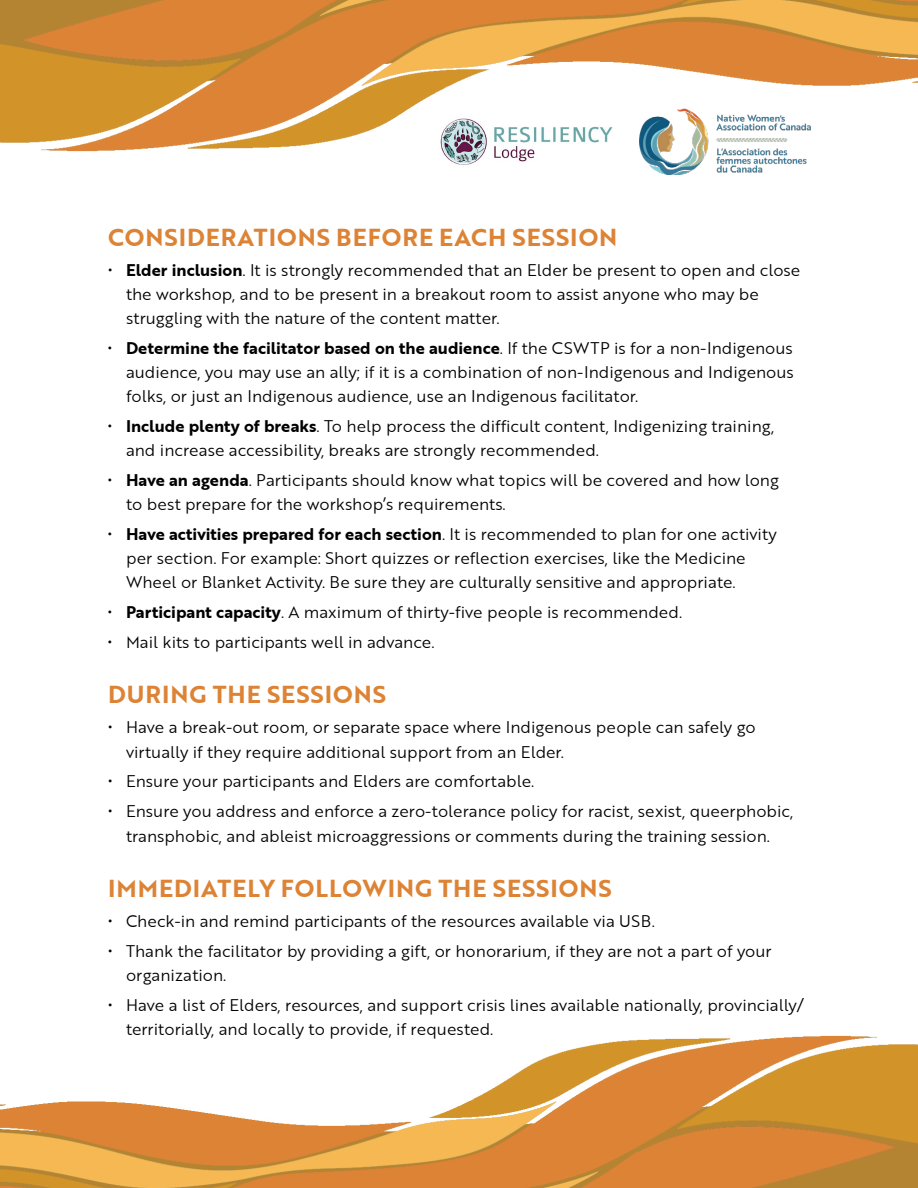
<style>
.page{position:relative;width:918px;height:1188px;background:#fff}
.page>*{position:absolute;margin:0;border:0;box-sizing:border-box;transform-origin:0 0}
.t1{font:24px "Brother 1816 Bold";letter-spacing:.04em;color:#dc8335}
.t2{font:16.5px/24px "Brother 1816 Book";color:#000}
.t3{font:16.5px "Brother 1816 Bold";color:#000}
.s1{font-family:"Brother 1816 Bold"}
.s2{font-family:"Brother 1816 Book"}
</style>
<div class="page">
<img style="left:0;top:0;width:918px;height:152px">
<img style="left:0;top:1035px;width:918px;height:153px">
<img style="left:639px;top:108px;width:171px;height:67px">
<img style="left:434px;top:106px;width:185px;height:59px">
<h1 class="t1" style="left:108px;top:222px;width:511px">CONSIDERATIONS BEFORE EACH SESSION</h1>
<p class="t2" style="left:126px;top:258px;width:676px;text-indent:-18px">• <span class="s1">Elder inclusion</span>. It is strongly recommended that an Elder be present to open and close the workshop, and to be present in a breakout room to assist anyone who may be struggling with the nature of the content matter.</p>
<p class="t3" style="left:108px;top:338px;width:686px"><span class="s2">•</span> Determine the facilitator based on the audience<span class="s2">. If the CSWTP is for a non-Indigenous</span></p>
<p class="t2" style="left:126px;top:360px;width:669px">audience, you may use an ally; if it is a combination of non-Indigenous and Indigenous folks, or just an Indigenous audience, use an Indigenous facilitator.</p>
<p class="t2" style="left:126px;top:414px;width:650px;text-indent:-18px">• <span class="s1">Include plenty of breaks</span>. To help process the difficult content, Indigenizing training, and increase accessibility, breaks are strongly recommended.</p>
<p class="t2" style="left:126px;top:468px;width:654px;text-indent:-18px">• <span class="s1">Have an agenda</span>. Participants should know what topics will be covered and how long to best prepare for the workshop’s requirements.</p>
<p class="t2" style="left:126px;top:522px;width:652px;text-indent:-18px">• <span class="s1">Have activities prepared for each section</span>. It is recommended to plan for one activity per section. For example: Short quizzes or reflection exercises, like the Medicine<br>Wheel or Blanket Activity. Be sure they are culturally sensitive and appropriate.</p>
<p class="t2" style="left:108px;top:600px;width:576px">• <span class="s1">Participant capacity</span>. A maximum of thirty-five people is recommended.</p>
<p class="t2" style="left:108px;top:630px;width:328px">• Mail kits to participants well in advance.</p>
<h1 class="t1" style="left:108px;top:680px;width:280px">DURING THE SESSIONS</h1>
<p class="t2" style="left:126px;top:715px;width:631px;text-indent:-18px">• Have a break-out room, or separate space where Indigenous people can safely go virtually if they require additional support from an Elder.</p>
<p class="t2" style="left:108px;top:769px;width:428px">• Ensure your participants and Elders are comfortable.</p>
<p class="t2" style="left:108px;top:799px;width:687px;text-align:center">• Ensure you address and enforce a zero-tolerance policy for racist, sexist, queerphobic, transphobic, and ableist microaggressions or comments during the training session.</p>
<h1 class="t1" style="left:108px;top:873px;width:505px">IMMEDIATELY FOLLOWING THE SESSIONS</h1>
<p class="t2" style="left:108px;top:909px;width:548px">• Check-in and remind participants of the resources available via USB.</p>
<p class="t2" style="left:126px;top:939px;width:647px;text-indent:-18px">• Thank the facilitator by providing a gift, or honorarium, if they are not a part of your organization.</p>
<p class="t2" style="left:126px;top:993px;width:680px;text-indent:-18px">• Have a list of Elders, resources, and support crisis lines available nationally, provincially/ territorially, and locally to provide, if requested.</p>
</div>
